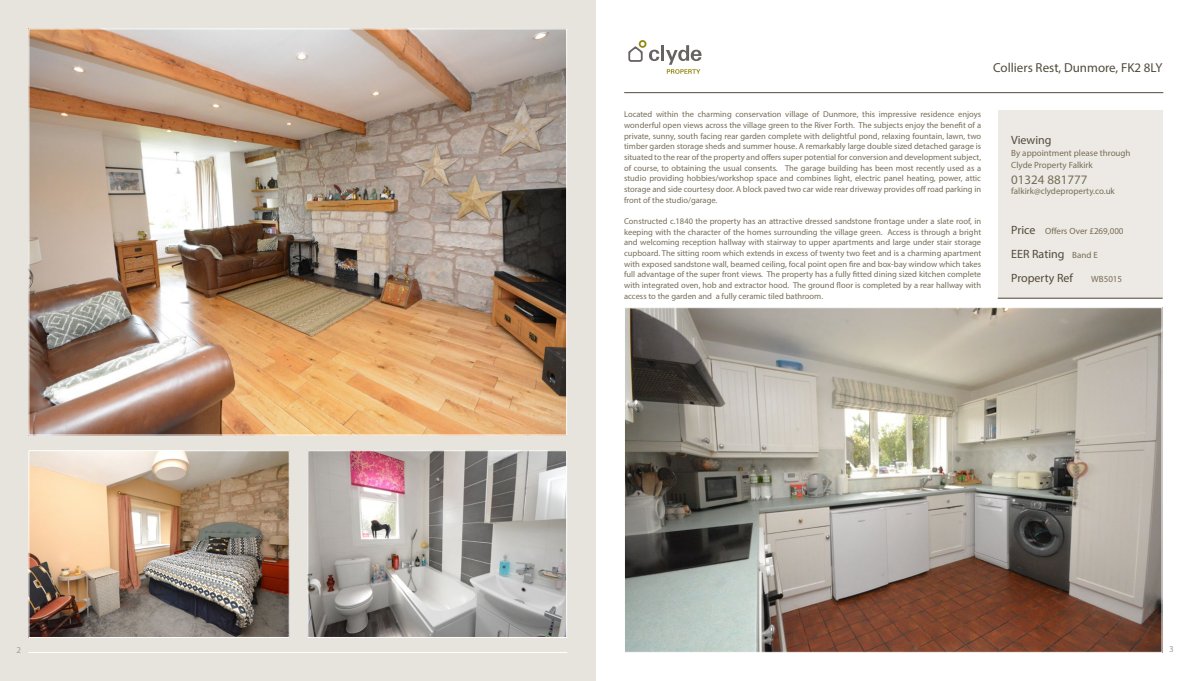
<style>
.page{position:relative;width:1191px;height:681px;background:#fff}
.page>*{position:absolute;margin:0;border:0;box-sizing:border-box;transform-origin:0 0}
.t1{font:13px "Myriad Pro";color:#524b3b}
.t2{font:13px "Myriad Pro";color:#776d56}
.t3{font:12px/24px "Myriad Pro";color:#524b3b}
.t4{font:9px/12px "Myriad Pro";color:#776d56}
.t5{font:9px "Myriad Pro";color:#a29e97}
.t6{font:8.5px/10.7px "Myriad Pro";color:#776d56;text-align:justify}
.s1{font-size:12px;color:#524b3b}
.s2{font-size:9px;color:#776d56}
</style>
<div class="page">
<div style="left:997px;top:111px;width:165px;height:187px;background:#edeae5"></div>
<div style="left:0;top:0;width:595px;height:680px;background:#e7e3dd"></div>
<img style="left:30px;top:30px;width:535px;height:403px">
<img style="left:30px;top:452px;width:258px;height:183px">
<div style="left:28px;top:450px;width:262px;height:187px;border:1px solid #fff"></div>
<img style="left:309px;top:452px;width:256px;height:183px">
<div style="left:307px;top:450px;width:260px;height:187px;border:1px solid #fff"></div>
<hr style="left:28px;top:651px;width:539px;height:1px;background:#fff">
<div style="left:639px;top:40px;width:7px;height:8px;border:2px solid #978811;border-radius:50%"></div>
<svg style="left:649px;top:50px;width:10px;height:11px"></svg>
<hr style="left:661px;top:45px;width:3px;height:16px;background:#676362">
<svg style="left:666px;top:45px;width:35px;height:29px"></svg>
<svg style="left:628px;top:46px;width:15px;height:16px"></svg>
<img style="left:626px;top:309px;width:534px;height:341px">
<hr style="left:624px;top:92px;width:539px;height:1px;background:#524b3b">
<hr style="left:997px;top:297px;width:165px;height:1px;background:#524b3b">
<h1 class="t1" style="left:993px;top:60px;width:171px">Colliers Rest, Dunmore, FK2 8LY</h1>
<p class="t6" style="left:624px;top:109px;width:358px">Located within the charming conservation village of Dunmore, this impressive residence enjoys wonderful open views across the village green to the River Forth. The subjects enjoy the benefit of a private, sunny, south facing rear garden complete with delightful pond, relaxing fountain, lawn, two timber garden storage sheds and summer house. A remarkably large double sized detached garage is situated to the rear of the property and offers super potential for conversion and development subject, of course, to obtaining the usual consents. The garage building has been most recently used as a studio providing hobbies/workshop space and combines light, electric panel heating, power, attic storage and side courtesy door. A block paved two car wide rear driveway provides off road parking in front of the studio/garage.</p>
<p class="t6" style="left:624px;top:215px;width:358px">Constructed c.1840 the property has an attractive dressed sandstone frontage under a slate roof, in keeping with the character of the homes surrounding the village green. Access is through a bright and welcoming reception hallway with stairway to upper apartments and large under stair storage cupboard. The sitting room which extends in excess of twenty two feet and is a charming apartment with exposed sandstone wall, beamed ceiling, focal point open fire and box-bay window which takes full advantage of the super front views. The property has a fully fitted dining sized kitchen complete with integrated oven, hob and extractor hood. The ground floor is completed by a rear hallway with access to the garden and a fully ceramic tiled bathroom.</p>
<h2 class="t3" style="left:1011px;top:128px;width:42px">Viewing</h2>
<p class="t4" style="left:1011px;top:147px;width:121px">By appointment please through<br>Clyde Property Falkirk</p>
<h1 class="t2" style="left:1011px;top:172px;width:78px">01324 881777</h1>
<p class="t4" style="left:1011px;top:185px;width:105px">falkirk@clydeproperty.co.uk</p>
<p class="t4" style="left:1011px;top:224px;width:114px"><span class="s1">Price</span> Offers Over £269,000</p>
<h2 class="t3" style="left:1011px;top:241px;width:88px">EER Rating <span class="s2">Band E<br></span>Property Ref</h2>
<p class="t4" style="left:1091px;top:272px;width:32px">WB5015</p>
<p class="t5" style="left:17px;top:643px;width:6px">2</p>
<p class="t5" style="left:1169px;top:643px;width:6px">3</p>
</div>
